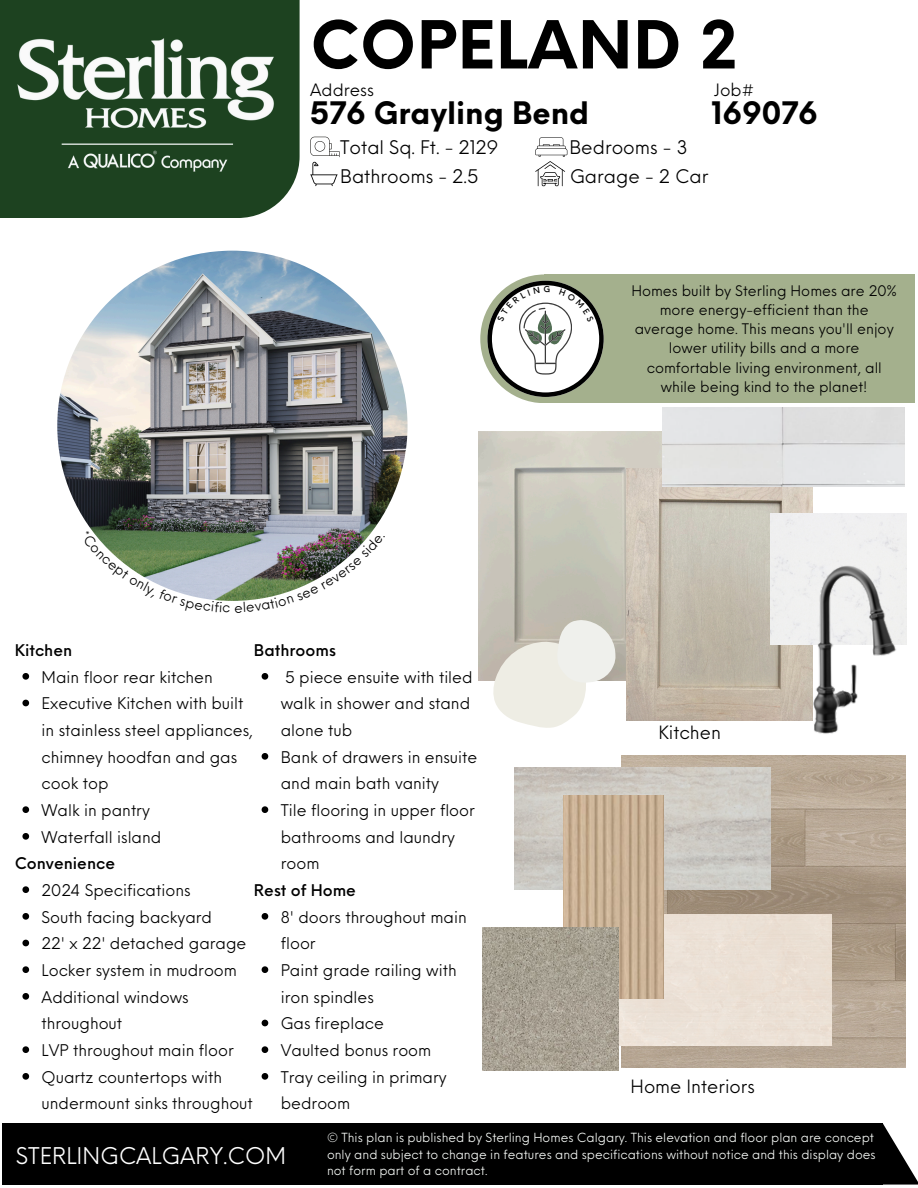
<style>
.page{position:relative;width:918px;height:1188px;background:#fff}
.page>*{position:absolute;margin:0;border:0;box-sizing:border-box;transform-origin:0 0}
.t1{font:700 64.5px "Neue Einstellung";letter-spacing:.01em;color:#000}
.t2{font:700 30.3px "Neue Einstellung";color:#000}
.t3{font:22.5px "Neue Einstellung";color:#fff}
.t4{font:18.3px "Neue Einstellung";color:#000}
.t5{font:17.85px "Neue Einstellung";color:#000}
.t6{font:16.65px "Neue Einstellung";color:#000}
.t7{font:15.75px/26.7px "Neue Einstellung";color:#000}
.t8{font:500 15.75px "Neue Einstellung";color:#000}
.t9{font:14.25px/19.2px "Neue Einstellung";color:#000;text-align:center}
.t10{font:12.3px/16.4px "Neue Einstellung";color:#f6f9f6}
</style>
<div class="page">
<div style="left:0;top:0;width:300px;height:218px;background:#1d4220"></div>
<img style="left:17px;top:38px;width:257px;height:134px">
<div style="left:2px;top:1123px;width:881px;height:62px;background:#000"></div>
<svg style="left:883px;top:1124px;width:35px;height:61px"></svg>
<img style="left:57px;top:251px;width:351px;height:350px;border-radius:50%">
<svg style="left:535px;top:137px;width:32px;height:49px"></svg>
<svg style="left:310px;top:137px;width:30px;height:49px"></svg>
<div style="left:480px;top:274px;width:129px;height:129px;background:#a4b08d;border-radius:50%"></div>
<div style="left:545px;top:274px;width:370px;height:129px;background:#a4b08d"></div>
<img style="left:479px;top:432px;width:184px;height:248px">
<img style="left:626px;top:468px;width:186px;height:252px">
<div style="left:663px;top:407px;width:242px;height:80px;background:#e3e3e3"></div>
<img style="left:493px;top:642px;width:93px;height:86px">
<img style="left:556px;top:620px;width:60px;height:65px">
<div style="left:770px;top:513px;width:137px;height:132px;background:#f0f0f0"></div>
<img style="left:812px;top:564px;width:93px;height:170px">
<img style="left:622px;top:756px;width:283px;height:311px">
<div style="left:619px;top:915px;width:212px;height:130px;background:#ebe1d5"></div>
<img style="left:515px;top:767px;width:255px;height:123px">
<img style="left:563px;top:796px;width:100px;height:202px">
<img style="left:483px;top:927px;width:136px;height:143px">
<svg style="left:262px;top:673px;width:6px;height:7px"></svg>
<svg style="left:262px;top:753px;width:6px;height:7px"></svg>
<svg style="left:262px;top:806px;width:6px;height:7px"></svg>
<svg style="left:262px;top:913px;width:6px;height:7px"></svg>
<svg style="left:262px;top:966px;width:6px;height:7px"></svg>
<svg style="left:262px;top:1020px;width:6px;height:6px"></svg>
<svg style="left:262px;top:1046px;width:6px;height:7px"></svg>
<svg style="left:262px;top:1073px;width:6px;height:7px"></svg>
<svg style="left:22px;top:673px;width:7px;height:7px"></svg>
<svg style="left:22px;top:700px;width:7px;height:6px"></svg>
<svg style="left:22px;top:806px;width:7px;height:7px"></svg>
<svg style="left:22px;top:833px;width:7px;height:7px"></svg>
<svg style="left:22px;top:886px;width:7px;height:7px"></svg>
<svg style="left:22px;top:913px;width:7px;height:7px"></svg>
<svg style="left:22px;top:940px;width:7px;height:6px"></svg>
<svg style="left:22px;top:966px;width:7px;height:7px"></svg>
<svg style="left:22px;top:993px;width:7px;height:7px"></svg>
<svg style="left:22px;top:1046px;width:7px;height:7px"></svg>
<svg style="left:22px;top:1073px;width:7px;height:7px"></svg>
<svg style="left:487px;top:281px;width:116px;height:116px"></svg>
<img style="left:91px;top:530px;width:282px;height:71px">
<p class="t1" style="left:310px;top:-14px;width:428px">COPELAND 2</p>
<p class="t6" style="left:310px;top:75px;width:65px">Address</p>
<h5 class="t6" style="left:714px;top:75px;width:42px">Job#</h5>
<p class="t2" style="left:310px;top:85px;width:280px">576 Grayling Bend</p>
<p class="t2" style="left:711px;top:85px;width:108px">169076</p>
<h1 class="t4" style="left:340px;top:131px;width:160px">Total Sq. Ft. - 2129</h1>
<h5 class="t4" style="left:340px;top:160px;width:140px">Bathrooms - 2.5</h5>
<h2 class="t4" style="left:569px;top:131px;width:120px">Bedrooms - 3</h2>
<h5 class="t4" style="left:570px;top:160px;width:140px">Garage - 2 Car</h5>
<p class="t9" style="left:631px;top:280px;width:267px">Homes built by Sterling Homes are 20% more energy-efficient than the average home. This means you'll enjoy lower utility bills and a more comfortable living environment, all while being kind to the planet!</p>
<p class="t8" style="left:15px;top:636px;width:59px">Kitchen</p>
<p class="t7" style="left:42px;top:662px;width:213px">Main floor rear kitchen<br>Executive Kitchen with built in stainless steel appliances, chimney hoodfan and gas cook top<br>Walk in pantry<br>Waterfall island</p>
<p class="t8" style="left:15px;top:849px;width:102px">Convenience</p>
<p class="t7" style="left:42px;top:875px;width:213px">2024 Specifications<br>South facing backyard<br>22' x 22' detached garage<br>Locker system in mudroom<br>Additional windows throughout<br>LVP throughout main floor<br>Quartz countertops with undermount sinks throughout</p>
<p class="t8" style="left:254px;top:636px;width:83px">Bathrooms</p>
<p class="t7" style="left:281px;top:662px;width:193px">5 piece ensuite with tiled walk in shower and stand alone tub</p>
<p class="t7" style="left:281px;top:742px;width:198px">Bank of drawers in ensuite and main bath vanity</p>
<p class="t7" style="left:281px;top:795px;width:196px">Tile flooring in upper floor bathrooms and laundry room</p>
<p class="t8" style="left:254px;top:876px;width:104px">Rest of Home</p>
<p class="t7" style="left:281px;top:902px;width:187px">8' doors throughout main floor</p>
<h6 class="t7" style="left:281px;top:955px;width:177px">Paint grade railing with iron spindles</h6>
<p class="t7" style="left:281px;top:1009px;width:105px">Gas fireplace</p>
<p class="t7" style="left:281px;top:1035px;width:152px">Vaulted bonus room</p>
<p class="t7" style="left:281px;top:1062px;width:167px">Tray ceiling in primary bedroom</p>
<h6 class="t5" style="left:659px;top:716px;width:64px">Kitchen</h6>
<p class="t5" style="left:631px;top:1070px;width:126px">Home Interiors</p>
<p class="t3" style="left:16px;top:1136px;width:272px">STERLINGCALGARY.COM</p>
<p class="t10" style="left:327px;top:1129px;width:550px">© This plan is published by Sterling Homes Calgary. This elevation and floor plan are concept only and subject to change in features and specifications without notice and this display does not form part of a contract.</p>
</div>
